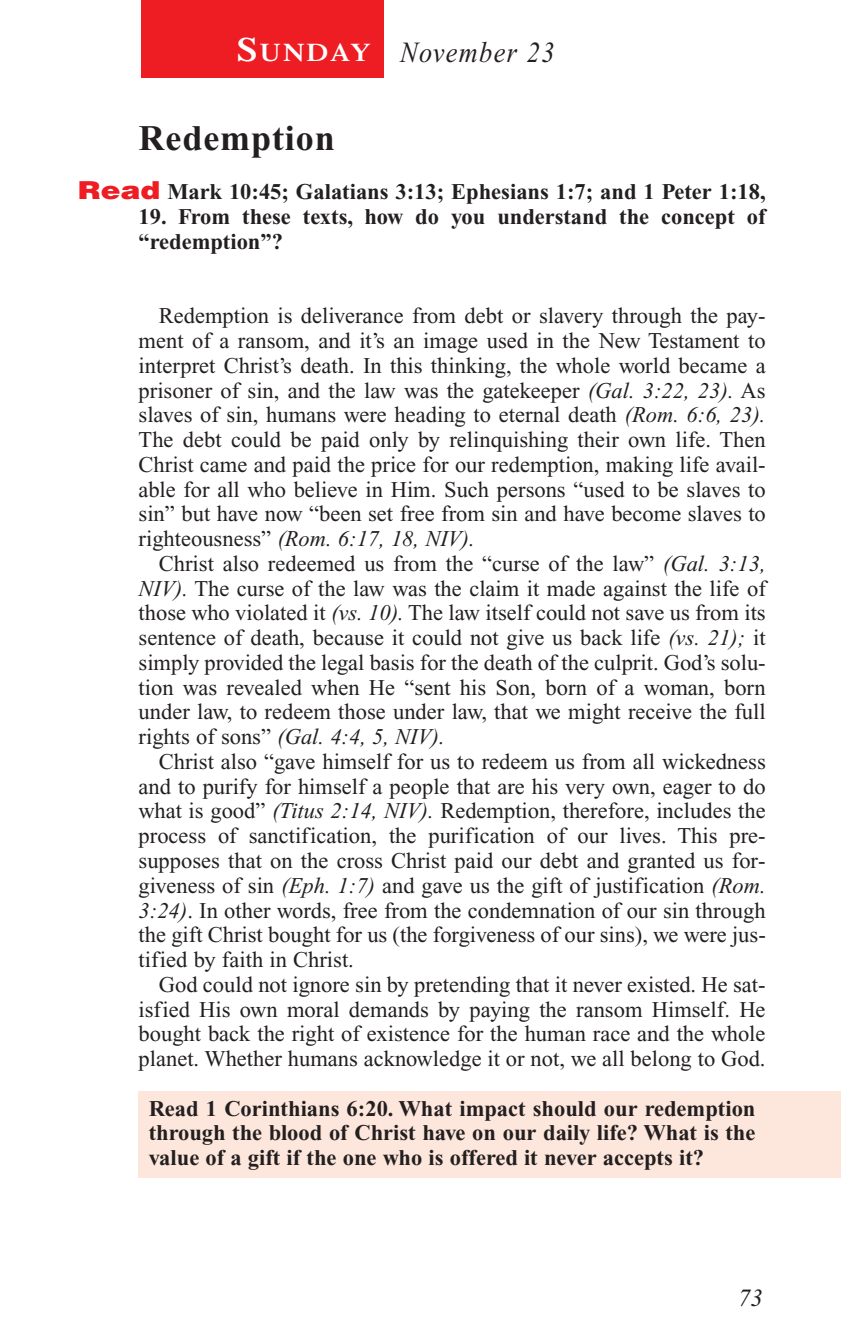
<style>
.page{position:relative;width:841px;height:1337px;background:#fff}
.page>*{position:absolute;margin:0;border:0;box-sizing:border-box;transform-origin:0 0}
.t1{font:700 36px "Times New Roman";letter-spacing:.025em;color:#231f20}
.t2{font:italic 29.25px "Times New Roman";letter-spacing:.05em;color:#231f20;scale:.9 1}
.t3{font:italic 24.75px "Times New Roman";color:#231f20}
.t4{font:22.5px/24.8px "Times New Roman";color:#231f20;text-align:justify}
.t5{font:700 22.5px/24.8px "Times New Roman";color:#231f20}
.s1{font-family:"Times";font-weight:600;font-style:normal;font-size:33.75px;color:#fff}
.s2{font-family:"Times";font-weight:600;font-style:normal;font-size:25.2px;color:#fff}
.s3{font-family:"Helvetica";font-weight:900;font-size:24.75px;color:#ee1d23}
.s4{font-style:italic}
</style>
<div class="page">
<div style="left:138px;top:1091px;width:702px;height:87px;background:#fde7dc"></div>
<div style="left:141px;top:0;width:242px;height:78px;background:#ee1d23"></div>
<h2 class="t2" style="left:237px;top:42px;width:354px"><span class="s1">S</span><span class="s2">UNDAY</span> November 23</h2>
<h1 class="t1" style="left:139px;top:126px;width:198px">Redemption</h1>
<p class="t5" style="left:78px;top:182px;width:689px"><span class="s3">Read</span> Mark 10:45; Galatians 3:13; Ephesians 1:7; and 1 Peter 1:18,</p>
<p class="t5" style="left:139px;top:207px;width:628px">19. From these texts, how do you understand the concept of “redemption”?</p>
<p class="t4" style="left:139px;top:305px;width:628px;text-indent:20px">Redemption is deliverance from debt or slavery through the pay&shy;ment of a ransom, and it’s an image used in the New Testament to interpret Christ’s death. In this thinking, the whole world became a prisoner of sin, and the law was the gatekeeper <span class="s4">(Gal. 3:22, 23).</span> As slaves of sin, humans were heading to eternal death <span class="s4">(Rom. 6:6, 23).<br></span>The debt could be paid only by relinquishing their own life. Then Christ came and paid the price for our redemption, making life avail&shy;able for all who believe in Him. Such persons “used to be slaves to sin” but have now “been set free from sin and have become slaves to righteousness” <span class="s4">(Rom. 6:17, 18, NIV).</span></p>
<p class="t4" style="left:139px;top:553px;width:628px;text-indent:20px">Christ also redeemed us from the “curse of the law” <span class="s4">(Gal. 3:13, NIV).</span> The curse of the law was the claim it made against the life of those who violated it <span class="s4">(vs. 10).</span> The law itself could not save us from its sentence of death, because it could not give us back life <span class="s4">(vs. 21);</span> it simply provided the legal basis for the death of the culprit. God’s solu&shy;tion was revealed when He “sent his Son, born of a woman, born under law, to redeem those under law, that we might receive the full rights of sons” <span class="s4">(Gal. 4:4, 5, NIV).</span></p>
<p class="t4" style="left:138px;top:751px;width:628px;text-indent:20px">Christ also “gave himself for us to redeem us from all wickedness and to purify for himself a people that are his very own, eager to do what is good” <span class="s4">(Titus 2:14, NIV).</span> Redemption, therefore, includes the process of sanctification, the purification of our lives. This pre&shy;supposes that on the cross Christ paid our debt and granted us for&shy;giveness of sin <span class="s4">(Eph. 1:7)</span> and gave us the gift of justification <span class="s4">(Rom.<br>3:24)</span>. In other words, free from the condemnation of our sin through the gift Christ bought for us (the forgiveness of our sins), we were jus&shy;tified by faith in Christ.</p>
<p class="t4" style="left:138px;top:974px;width:628px;text-indent:20px">God could not ignore sin by pretending that it never existed. He sat&shy;isfied His own moral demands by paying the ransom Himself. He bought back the right of existence for the human race and the whole planet. Whether humans acknowledge it or not, we all belong to God.</p>
<p class="t5" style="left:149px;top:1098px;width:608px;text-align:justify">Read 1 Corinthians 6:20. What impact should our redemption through the blood of Christ have on our daily life? What is the value of a gift if the one who is offered it never accepts it?</p>
<p class="t3" style="left:738px;top:1289px;width:26px">73</p>
</div>
